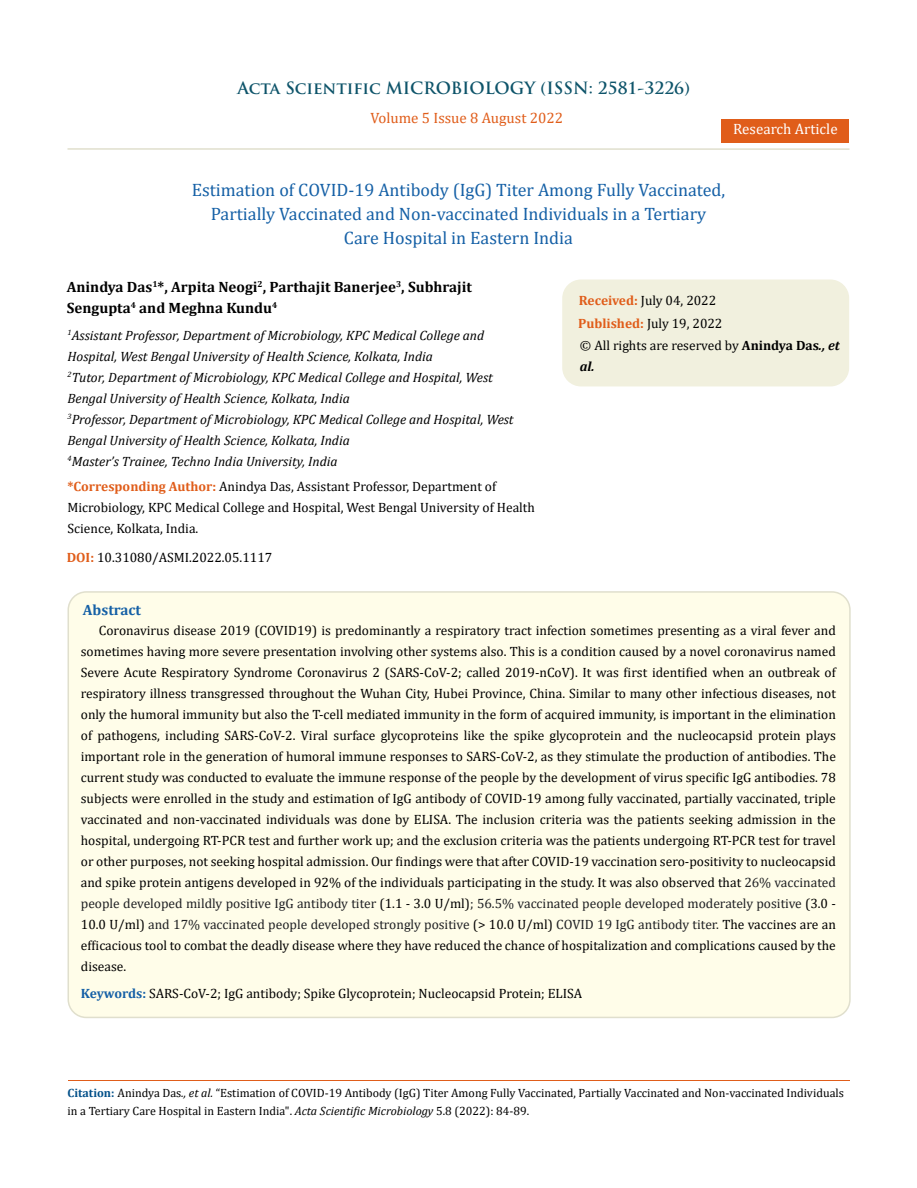
<style>
.page{position:relative;width:917px;height:1188px;background:#fff}
.page>*{position:absolute;margin:0;border:0;box-sizing:border-box;transform-origin:0 0}
.t1{font:18px/24px "Cambria";color:#1560a6;text-align:center}
.t2{font:700 16.5px "Trajan Pro";color:#0e546a}
.t3{font:700 15px/21px "Cambria";color:#000}
.t4{font:15px "Cambria";color:#e05d1a}
.t5{font:15px "Cambria";color:#fff}
.t6{font:700 15px "Cambria";color:#1560a6}
.t7{font:13.5px/21px "Cambria";color:#000}
.t8{font:italic 13.5px/21px "Cambria";color:#000}
.t9{font:12px/18px "Cambria";color:#000}
.s1{font-weight:700;color:#e05d1a}
.s2{font-weight:700}
.s3{font-weight:700;font-style:italic}
.s4{color:#202124}
.s5{font-weight:700;color:#1560a6}
.s6{font-weight:700;color:#035089}
.s7{font-style:italic}
</style>
<div class="page">
<div style="left:721px;top:119px;width:128px;height:23px;background:#e05d1a"></div>
<div style="left:563px;top:280px;width:285px;height:106px;background:#f1f0de;border-radius:18px"></div>
<div style="left:562px;top:280px;width:287px;height:106px;border:2px solid #f1f0de;border-radius:18px"></div>
<div style="left:68px;top:592px;width:781px;height:425px;background:#fffde9;border-radius:18px"></div>
<div style="left:67px;top:591px;width:783px;height:427px;border:2px solid #e0dfcd;border-radius:18px"></div>
<hr style="left:68px;top:1081px;width:781px;height:1px;background:#e05d1a">
<hr style="left:67px;top:148px;width:782px;height:2px;background:#e0dfcd">
<p class="t2" style="left:237px;top:77px;width:454px">Acta Scientific MICROBIOLOGY (ISSN: 2581-3226)</p>
<p class="t4" style="left:370px;top:109px;width:194px">Volume 5 Issue 8 August 2022</p>
<p class="t5" style="left:733px;top:120px;width:106px">Research Article</p>
<h1 class="t1" style="left:192px;top:178px;width:535px">Estimation of COVID-19 Antibody (IgG) Titer Among Fully Vaccinated,<br>Partially Vaccinated and Non-vaccinated Individuals in a Tertiary<br>Care Hospital in Eastern India</h1>
<p class="t3" style="left:67px;top:276px;width:407px">Anindya Das<sup>1</sup>*, Arpita Neogi<sup>2</sup>, Parthajit Banerjee<sup>3</sup>, Subhrajit<br>Sengupta<sup>4</sup> and Meghna Kundu<sup>4</sup></p>
<p class="t8" style="left:67px;top:324px;width:447px"><sup>1</sup>Assistant Professor, Department of Microbiology, KPC Medical College and Hospital, West Bengal University of Health Science, Kolkata, India<br><sup>2</sup>Tutor, Department of Microbiology, KPC Medical College and Hospital, West Bengal University of Health Science, Kolkata, India<br><sup>3</sup>Professor, Department of Microbiology, KPC Medical College and Hospital, West Bengal University of Health Science, Kolkata, India<br><sup>4</sup>Master’s Trainee, Techno India University, India</p>
<p class="t7" style="left:67px;top:475px;width:469px"><span class="s1">*Corresponding Author:</span> Anindya Das, Assistant Professor, Department of<br>Microbiology, KPC Medical College and Hospital, West Bengal University of Health<br>Science, Kolkata, India.</p>
<p class="t7" style="left:578px;top:289px;width:146px;line-height:23px"><span class="s1">Received:</span> July 04, 2022<br><span class="s1">Published:</span> July 19, 2022</p>
<p class="t7" style="left:580px;top:334px;width:261px">© All rights are reserved by <span class="s2">Anindya Das</span><span class="s3">., et al.</span></p>
<p class="t7" style="left:67px;top:547px;width:207px"><span class="s1">DOI:</span> 10.31080/ASMI.2022.05.1117</p>
<p class="t6" style="left:83px;top:600px;width:60px">Abstract</p>
<p class="t7" style="left:81px;top:620px;width:756px;text-align:justify;text-indent:18px">Coronavirus disease 2019 (COVID19) is predominantly a respiratory tract infection sometimes presenting as a viral fever and sometimes having more severe presentation involving other systems also. This is a condition caused by a novel coronavirus named Severe Acute Respiratory Syndrome Coronavirus 2 (SARS-CoV-2; called 2019-nCoV). It was first identified when an outbreak of respiratory illness transgressed throughout the Wuhan City, Hubei Province, China. Similar to many other infectious diseases, not only the humoral immunity but also the T-cell mediated immunity in the form of acquired immunity, is important in the elimination of pathogens, including SARS-CoV-2. Viral surface glycoproteins like the spike glycoprotein and the nucleocapsid protein plays important role in the generation of humoral immune responses to SARS-CoV-2, as they stimulate the production of antibodies. The current study was conducted to evaluate the immune response of the people by the development of virus specific IgG antibodies. 78 subjects were enrolled in the study and estimation of IgG antibody of COVID-19 among fully vaccinated, partially vaccinated, triple vaccinated and non-vaccinated individuals was done by ELISA. The inclusion criteria was the patients seeking admission in the hospital, undergoing RT-PCR test and further work up; and the exclusion criteria was the patients undergoing RT-PCR test for travel or other purposes, not seeking hospital admission. Our findings were that after COVID-19 vaccination sero-positivity to nucleocapsid and spike protein antigens developed in 92% of the individuals participating in the study. It was also observed that <span class="s4">26% vaccinated people developed mildly positive IgG antibody titer</span> (1.1 - 3.0 U/ml)<span class="s4">; 56.5% vaccinated people developed moderately positive</span> (3.0 - 10.0 U/ml) <span class="s4">and 17% vaccinated people developed strongly positive</span> (&gt; 10.0 U/ml) <span class="s4">COVID 19 IgG antibody titer.</span> The vaccines are an efficacious tool to combat the deadly disease where they have reduced the chance of hospitalization and complications caused by the disease.</p>
<p class="t7" style="left:81px;top:983px;width:503px"><span class="s5">Keywords:</span> SARS-CoV-2; IgG antibody; Spike Glycoprotein; Nucleocapsid Protein; ELISA</p>
<p class="t9" style="left:68px;top:1084px;width:777px"><span class="s6">Citation:</span> Anindya Das<span class="s7">., et al.</span> “Estimation of COVID-19 Antibody (IgG) Titer Among Fully Vaccinated, Partially Vaccinated and Non-vaccinated Individuals in a Tertiary Care Hospital in Eastern India". <span class="s7">Acta Scientific Microbiology</span> 5.8 (2022): 84-89.</p>
</div>
